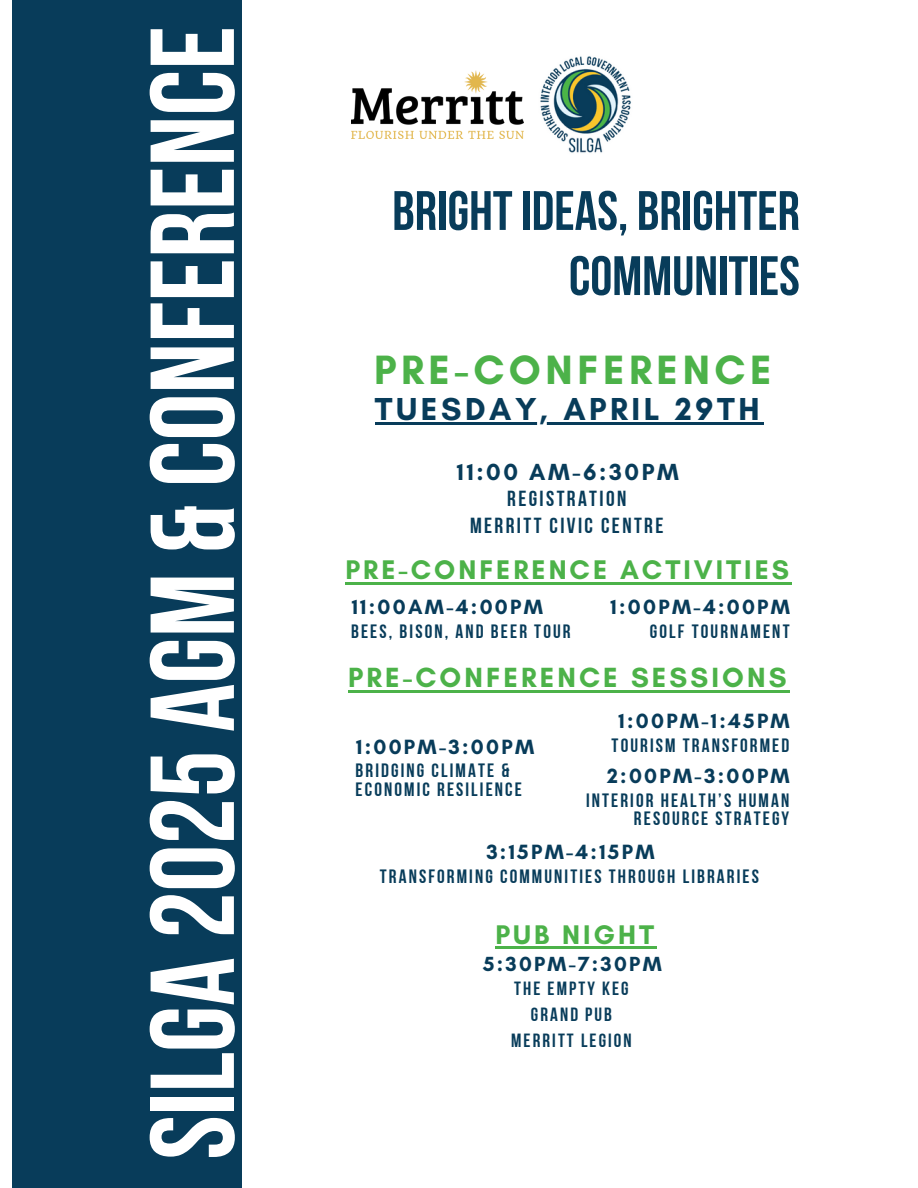
<style>
.page{position:relative;width:918px;height:1188px;background:#fff}
.page>*{position:absolute;margin:0;border:0;box-sizing:border-box;transform-origin:0 0}
.t1{font:700 118.95px "Bebas Neue";color:#fff}
.t2{font:700 55.5px/65.1px "Bebas Neue";color:#083c5a;text-align:right}
.t3{font:700 41.7px "Glacial Indifference";letter-spacing:.11em;color:#4cb249}
.t4{font:700 32.4px "Glacial Indifference";letter-spacing:.11em;color:#083c5a}
.t5{font:700 28.35px "Glacial Indifference";letter-spacing:.11em;color:#4cb249}
.t6{font:700 27.45px "Glacial Indifference";letter-spacing:.11em;color:#4cb249}
.t7{font:700 23.7px "Glacial Indifference";letter-spacing:.11em;color:#083c5a}
.t8{font:21.75px "Bebas Neue Cyrillic";letter-spacing:.11em;color:#083c5a}
.t9{font:700 21px "Glacial Indifference";letter-spacing:.11em;color:#083c5a}
.t10{font:700 20.85px "Glacial Indifference";letter-spacing:.11em;color:#083c5a}
.t11{font:19.2px/18.1px "Bebas Neue Cyrillic";letter-spacing:.11em;color:#083c5a}
.t12{font:19.05px "Bebas Neue Cyrillic";letter-spacing:.11em;color:#083c5a}
</style>
<div class="page">
<div style="left:13px;top:0;width:229px;height:1188px;background:#083c5a"></div>
<img style="left:517px;top:56px;width:114px;height:97px">
<img style="left:351px;top:71px;width:172px;height:67px">
<hr style="left:375px;top:422px;width:388px;height:3px;background:#083c5a">
<hr style="left:348px;top:690px;width:442px;height:3px;background:#4cb249">
<hr style="left:346px;top:582px;width:446px;height:2px;background:#4cb249">
<hr style="left:495px;top:947px;width:162px;height:2px;background:#4cb249">
<p class="t1" style="left:145px;top:1160px;width:1135px;rotate:-90deg">SILGA2025AGM&amp;CONFERENCE</p>
<h2 class="t2" style="left:392px;top:184px;width:409px">BRIGHTIDEAS, BRIGHTER<br>COMMUNITIES</h2>
<h6 class="t3" style="left:374px;top:345px;width:399px">PRE-CONFERENCE</h6>
<h3 class="t4" style="left:375px;top:389px;width:386px">TUESDAY, APRIL 29TH</h3>
<h1 class="t7" style="left:457px;top:457px;width:223px">11:00 AM-6:30PM</h1>
<p class="t8" style="left:507px;top:490px;width:121px">REGISTRATION</p>
<p class="t8" style="left:470px;top:517px;width:195px">MERRITT CIVIC CENTRE</p>
<h5 class="t6" style="left:346px;top:553px;width:445px">PRE-CONFERENCE ACTIVITIES</h5>
<h6 class="t9" style="left:352px;top:594px;width:193px">11:00AM-4:00PM</h6>
<p class="t11" style="left:351px;top:624px;width:221px">BEES, BISON, AND BEER TOUR</p>
<p class="t9" style="left:611px;top:594px;width:181px">1:00PM-4:00PM</p>
<h5 class="t11" style="left:650px;top:624px;width:141px">GOLF TOURNAMENT</h5>
<h4 class="t5" style="left:348px;top:661px;width:440px">PRE-CONFERENCE SESSIONS</h4>
<h6 class="t9" style="left:618px;top:708px;width:173px">1:00PM-1:45PM</h6>
<p class="t11" style="left:612px;top:738px;width:179px">TOURISM TRANSFORMED</p>
<h6 class="t9" style="left:356px;top:734px;width:180px">1:00PM-3:00PM</h6>
<p class="t11" style="left:356px;top:764px;width:168px">BRIDGING CLIMATE &amp;<br>ECONOMIC RESILIENCE</p>
<h6 class="t9" style="left:607px;top:763px;width:184px">2:00PM-3:00PM</h6>
<p class="t11" style="left:586px;top:793px;width:205px;text-align:right">INTERIOR HEALTH’S HUMAN<br>RESOURCE STRATEGY</p>
<h6 class="t9" style="left:486px;top:839px;width:170px">3:15PM-4:15PM</h6>
<p class="t11" style="left:380px;top:869px;width:381px">TRANSFORMING COMMUNITIES THROUGH LIBRARIES</p>
<h6 class="t6" style="left:495px;top:918px;width:160px">PUB NIGHT</h6>
<p class="t10" style="left:483px;top:951px;width:180px">5:30PM-7:30PM</p>
<h6 class="t12" style="left:514px;top:981px;width:116px">THE EMPTY KEG</h6>
<p class="t12" style="left:531px;top:1007px;width:83px">GRAND PUB</p>
<h5 class="t12" style="left:511px;top:1033px;width:122px">MERRITT LEGION</h5>
</div>
